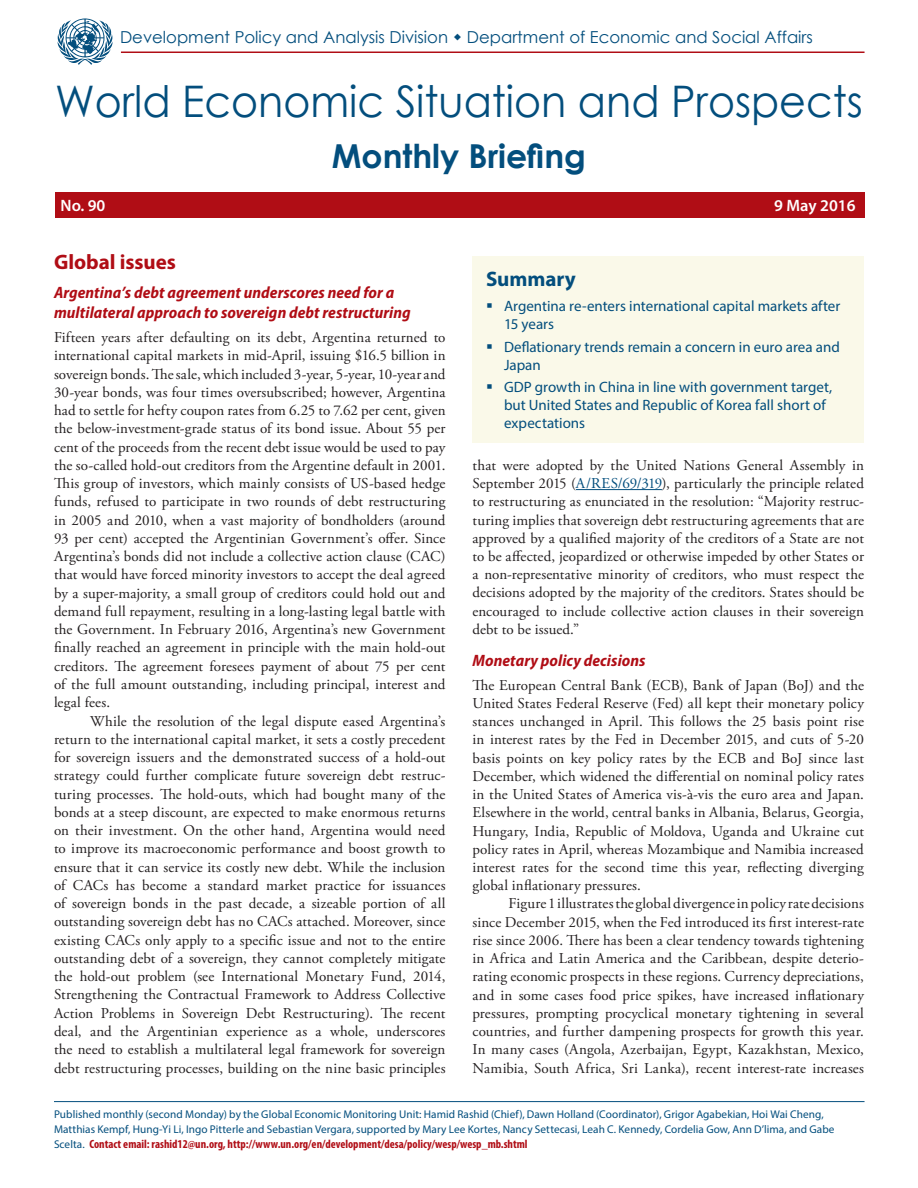
<style>
.page{position:relative;width:918px;height:1188px;background:#fff}
.page>*{position:absolute;margin:0;border:0;box-sizing:border-box;transform-origin:0 0}
.t1{font:43.5px "Century Gothic";color:#034e7d;scale:.95 1}
.t2{font:700 33px "Century Gothic";color:#034e7d}
.HL1{font:700 21px "Myriad Pro";color:#b00d15}
.Summary_header{font:700 21px "Myriad Pro";color:#034e7d}
.HL2_below_HL1{font:italic 700 semi-condensed 16.5px/19.8px "Myriad Pro";letter-spacing:.005em;color:#b00d15}
.t3{font:16.5px "Century Gothic";color:#034e7d}
.HL2{font:italic 700 semi-condensed 16.5px "Myriad Pro";letter-spacing:.005em;color:#b00d15}
.t4{font:600 16.5px "Myriad Pro";color:#fff}
.BodyText{font:15px/18.3px "Adobe Garamond Pro";letter-spacing:.01em;color:#231f20;text-align:justify}
.BodyText1st{font:15px/18.3px "Adobe Garamond Pro";letter-spacing:.01em;color:#231f20;text-align:justify}
.t5{font:15px/18px "Myriad Pro";color:#034e7d}
.t6{font:700 condensed 12px "Myriad Pro";color:#b00d15}
.t7{font:11.25px/15px "Myriad Pro";letter-spacing:.005em;color:#034e7d}
.s1{color:#034e7d}
.s2{font-weight:400;font-stretch:normal;font-size:11.25px;color:#034e7d}
</style>
<div class="page">
<hr style="left:576px;top:489px;width:86px;height:1px;background:#034e7d">
<div style="left:55px;top:192px;width:810px;height:26px;background:#b00d15"></div>
<hr style="left:54px;top:1101px;width:811px;height:1px;background:#034e7d">
<hr style="left:121px;top:52px;width:744px;height:1px;background:#b00d15">
<svg style="left:58px;top:18px;width:54px;height:47px"></svg>
<div style="left:472px;top:256px;width:392px;height:187px;background:#faf9e9"></div>
<p class="t3" style="left:120px;top:26px;width:694px">Development Policy and Analysis Division Department of Economic and Social Affairs</p>
<p class="t1" style="left:55px;top:71px;width:852px">World Economic Situation and Prospects</p>
<p class="t2" style="left:332px;top:131px;width:256px">Monthly Briefing</p>
<p class="t4" style="left:61px;top:195px;width:46px">No. 90</p>
<p class="t4" style="left:774px;top:195px;width:83px">9 May 2016</p>
<p class="HL1" style="left:54px;top:248px;width:123px">Global issues</p>
<p class="HL2_below_HL1" style="left:54px;top:283px;width:358px">Argentina’s debt agreement underscores need for a multilateral approach to sovereign debt restructuring</p>
<p class="BodyText1st" style="left:54px;top:329px;width:393px">Fifteen years after defaulting on its debt, Argentina returned to international capital markets in mid-April, issuing $16.5 billion in sovereign bonds. The sale, which included 3-year, 5-year, 10-year and 30-year bonds, was four times oversubscribed; however, Argentina had to settle for hefty coupon rates from 6.25 to 7.62 per cent, given the below-investment-grade status of its bond issue. About 55 per cent of the proceeds from the recent debt issue would be used to pay the so-called hold-out creditors from the Argentine default in 2001.<br>This group of investors, which mainly consists of US-based hedge funds, refused to participate in two rounds of debt restructuring in 2005 and 2010, when a vast majority of bondholders (around 93 per cent) accepted the Argentinian Government’s offer. Since Argentina’s bonds did not include a collective action clause (CAC) that would have forced minority investors to accept the deal agreed by a super-majority, a small group of creditors could hold out and demand full repayment, resulting in a long-lasting legal battle with the Government. In February 2016, Argentina’s new Government finally reached an agreement in principle with the main hold-out creditors. The agreement foresees payment of about 75 per cent of the full amount outstanding, including principal, interest and legal fees.</p>
<p class="BodyText" style="left:54px;top:712px;width:393px;text-indent:36px">While the resolution of the legal dispute eased Argentina’s return to the international capital market, it sets a costly precedent for sovereign issuers and the demonstrated success of a hold-out strategy could further complicate future sovereign debt restruc&shy;turing processes. The hold-outs, which had bought many of the bonds at a steep discount, are expected to make enormous returns on their investment. On the other hand, Argentina would need to improve its macroeconomic performance and boost growth to ensure that it can service its costly new debt. While the inclusion of CACs has become a standard market practice for issuances of sovereign bonds in the past decade, a sizeable portion of all outstanding sovereign debt has no CACs attached. Moreover, since existing CACs only apply to a specific issue and not to the entire outstanding debt of a sovereign, they cannot completely mitigate the hold-out problem (see International Monetary Fund, 2014, Strengthening the Contractual Framework to Address Collective Action Problems in Sovereign Debt Restructuring). The recent deal, and the Argentinian experience as a whole, underscores the need to establish a multilateral legal framework for sovereign debt restructuring processes, building on the nine basic principles</p>
<p class="Summary_header" style="left:486px;top:265px;width:91px">Summary</p>
<p class="t5" style="left:504px;top:297px;width:338px">Argentina re-enters international capital markets after<br>15 years</p>
<p class="t5" style="left:504px;top:337px;width:337px">Deflationary trends remain a concern in euro area and<br>Japan</p>
<p class="t5" style="left:504px;top:378px;width:330px">GDP growth in China in line with government target, but United States and Republic of Korea fall short of expectations</p>
<p class="BodyText" style="left:472px;top:457px;width:393px">that were adopted by the United Nations General Assembly in September 2015 (<span class="s1">A/RES/69/319</span>), particularly the principle related to restructuring as enunciated in the resolution: “Majority restruc&shy;turing implies that sovereign debt restructuring agreements that are approved by a qualified majority of the creditors of a State are not to be affected, jeopardized or otherwise impeded by other States or a non-representative minority of creditors, who must respect the decisions adopted by the majority of the creditors. States should be encouraged to include collective action clauses in their sovereign debt to be issued.”</p>
<p class="HL2" style="left:472px;top:651px;width:175px">Monetary policy decisions</p>
<p class="BodyText1st" style="left:472px;top:677px;width:393px">The European Central Bank (ECB), Bank of Japan (BoJ) and the United States Federal Reserve (Fed) all kept their monetary policy stances unchanged in April. This follows the 25 basis point rise in interest rates by the Fed in December 2015, and cuts of 5-20 basis points on key policy rates by the ECB and BoJ since last December, which widened the differential on nominal policy rates in the United States of America vis-à-vis the euro area and Japan.<br>Elsewhere in the world, central banks in Albania, Belarus, Georgia, Hungary, India, Republic of Moldova, Uganda and Ukraine cut policy rates in April, whereas Mozambique and Namibia increased interest rates for the second time this year, reflecting diverging global inflationary pressures.</p>
<p class="BodyText" style="left:472px;top:895px;width:393px;text-indent:36px">Figure 1 illustrates the global divergence in policy rate decisions since December 2015, when the Fed introduced its first interest-rate rise since 2006. There has been a clear tendency towards tightening in Africa and Latin America and the Caribbean, despite deterio&shy;rating economic prospects in these regions. Currency depreciations, and in some cases food price spikes, have increased inflationary pressures, prompting procyclical monetary tightening in several countries, and further dampening prospects for growth this year.<br>In many cases (Angola, Azerbaijan, Egypt, Kazakhstan, Mexico, Namibia, South Africa, Sri Lanka), recent interest-rate increases</p>
<p class="t7" style="left:54px;top:1106px;width:782px">Published monthly (second Monday) by the Global Economic Monitoring Unit: Hamid Rashid (Chief), Dawn Holland (Coordinator), Grigor Agabekian, Hoi Wai Cheng,<br>Matthias Kempf, Hung-Yi Li, Ingo Pitterle and Sebastian Vergara, supported by Mary Lee Kortes, Nancy Settecasi, Leah C. Kennedy, Cordelia Gow, Ann D’lima, and Gabe</p>
<p class="t6" style="left:54px;top:1136px;width:475px"><span class="s2">Scelta.</span> Contact email: rashid12@un.org, http://www.un.org/en/development/desa/policy/wesp/wesp_mb.shtml</p>
</div>
